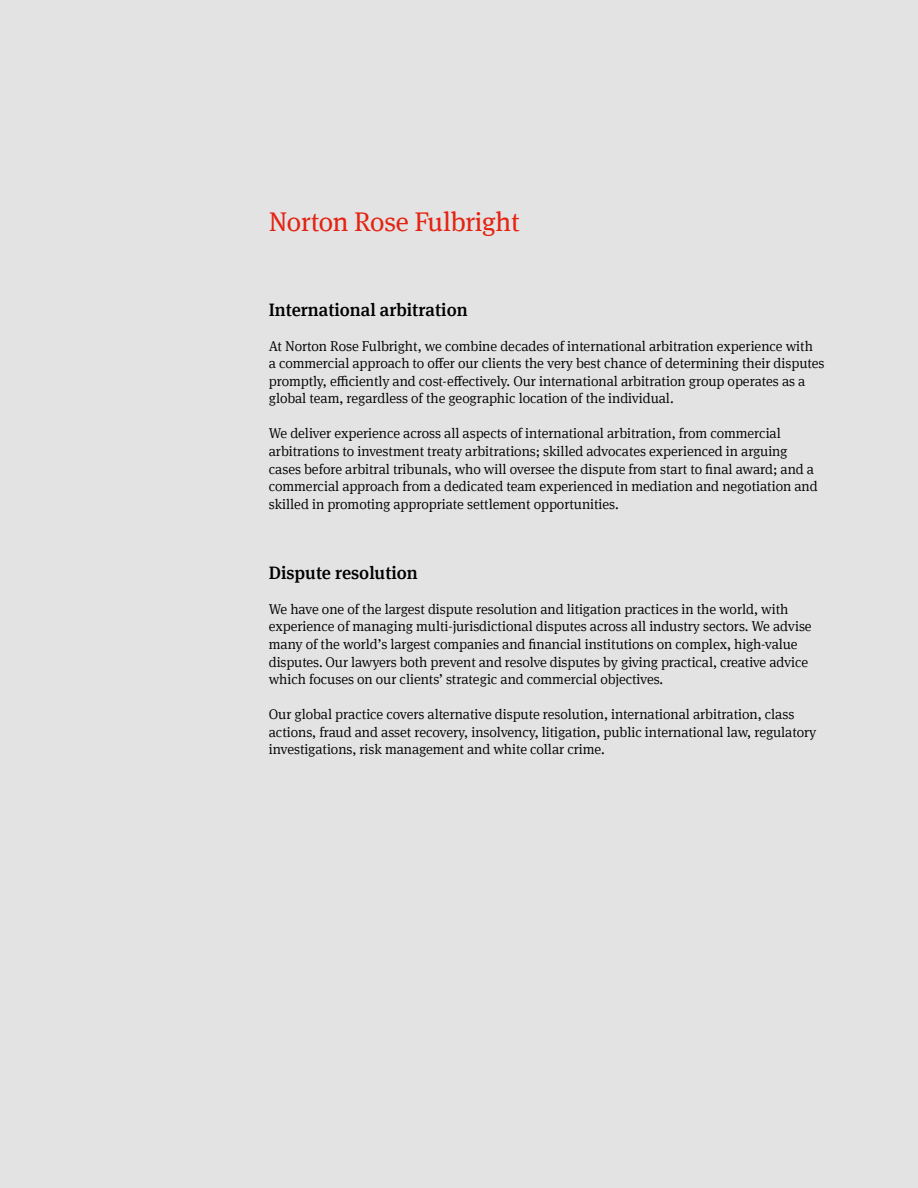
<style>
.page{position:relative;width:918px;height:1188px;background:#e3e3e3}
.page>*{position:absolute;margin:0;border:0;box-sizing:border-box;transform-origin:0 0}
.t1{font:27px "Meta Serif Offc Pro";letter-spacing:-.01em;color:#e42313}
.t2{font:500 18px "Meta Serif Offc Pro";color:#000}
.t3{font:300 14.25px/17.5px "Meta Serif Offc Pro";letter-spacing:-.005em;color:#000}
</style>
<div class="page">
<h1 class="t1" style="left:269px;top:202px;width:252px">Norton Rose Fulbright</h1>
<p class="t2" style="left:269px;top:296px;width:200px">International arbitration</p>
<p class="t3" style="left:269px;top:336px;width:557px">At Norton Rose Fulbright, we combine decades of international arbitration experience with<br>a commercial approach to offer our clients the very best chance of determining their disputes promptly, efficiently and cost-effectively. Our international arbitration group operates as a global team, regardless of the geographic location of the individual.</p>
<p class="t3" style="left:269px;top:424px;width:550px">We deliver experience across all aspects of international arbitration, from commercial arbitrations to investment treaty arbitrations; skilled advocates experienced in arguing cases before arbitral tribunals, who will oversee the dispute from start to final award; and a commercial approach from a dedicated team experienced in mediation and negotiation and skilled in promoting appropriate settlement opportunities.</p>
<p class="t2" style="left:269px;top:559px;width:151px">Dispute resolution</p>
<p class="t3" style="left:269px;top:599px;width:544px">We have one of the largest dispute resolution and litigation practices in the world, with experience of managing multi-jurisdictional disputes across all industry sectors. We advise many of the world’s largest companies and financial institutions on complex, high-value disputes. Our lawyers both prevent and resolve disputes by giving practical, creative advice which focuses on our clients’ strategic and commercial objectives.</p>
<p class="t3" style="left:269px;top:705px;width:549px">Our global practice covers alternative dispute resolution, international arbitration, class actions, fraud and asset recovery, insolvency, litigation, public international law, regulatory investigations, risk management and white collar crime.</p>
</div>
